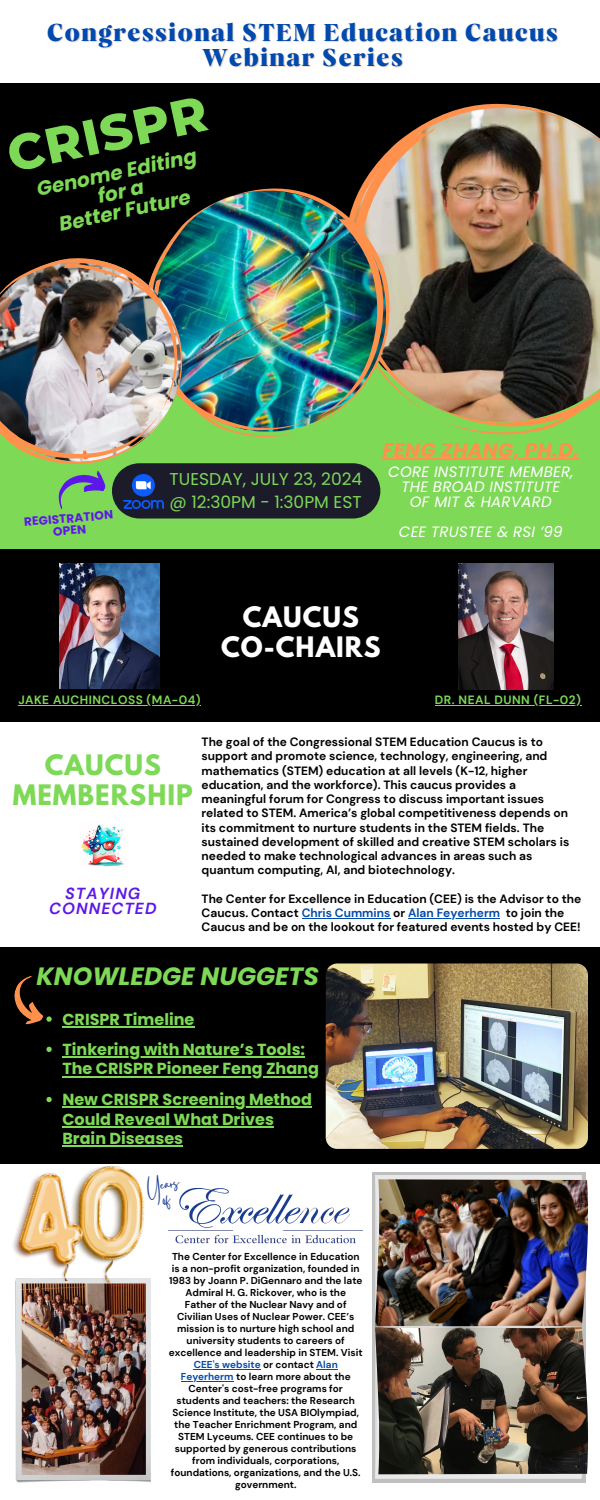
<style>
.page{position:relative;width:600px;height:1500px;background:#000}
.page>*{position:absolute;margin:0;border:0;box-sizing:border-box;transform-origin:0 0}
.t1{font:800 50px "Montserrat";color:#7ed957}
.t2{font:25px "Carelia Upright";letter-spacing:.04em;color:#004aad}
.t3{font:700 25px/30px "League Spartan";letter-spacing:.04em;color:#7ed957;text-align:center}
.t4{font:italic 700 25px "Poppins";color:#7ed957}
.t5{font:700 25px/30px "League Spartan";letter-spacing:.04em;color:#fff;text-align:center}
.t6{font:20.1px "Gistesy";color:#1b3e93}
.t7{font:italic 700 20px/19.5px "Poppins";color:#7ed957;text-align:center}
.t8{font:italic 700 20px "Poppins";letter-spacing:.015em;color:#ff914d}
.t9{font:17.1px "Poppins";color:#7ed957}
.t10{font:700 16px/19.5px "Poppins";color:#7ed957}
.t11{font:italic 700 16px/15.8px "DM Sans";letter-spacing:.07em;color:#5e17eb;text-align:center}
.t12{font:italic 15px "Poppins";letter-spacing:.015em;color:#fff}
.t13{font:700 12px/14.2px "DM Sans";color:#000}
.t14{font:700 12px "DM Sans";letter-spacing:.04em;color:#7ed957}
.t15{font:700 12px/12px "Poppins";color:#5e17eb;text-align:center}
.t16{font:700 10px/12px "DM Sans";color:#000;text-align:center}
.s1{color:#004aad}
</style>
<div class="page">
<div style="left:0;top:324px;width:600px;height:225px;background:#7ed957"></div>
<img style="left:399px;top:103px;width:201px;height:357px">
<img style="left:174px;top:141px;width:259px;height:319px">
<svg style="left:58px;top:459px;width:322px;height:60px"></svg>
<img style="left:0;top:236px;width:204px;height:253px">
<div style="left:0;top:722px;width:600px;height:225px;background:#fff"></div>
<hr style="left:302px;top:918px;width:88px;height:1px;background:#004aad">
<hr style="left:408px;top:918px;width:92px;height:1px;background:#004aad">
<img style="left:81px;top:824px;width:43px;height:43px">
<hr style="left:435px;top:705px;width:146px;height:1px;background:#7ed957">
<img style="left:459px;top:564px;width:94px;height:126px">
<hr style="left:18px;top:705px;width:183px;height:1px;background:#7ed957">
<img style="left:59px;top:564px;width:101px;height:125px">
<div style="left:0;top:0;width:600px;height:83px;background:#fff"></div>
<img style="left:326px;top:963px;width:262px;height:186px;border-radius:12px">
<svg style="left:14px;top:976px;width:38px;height:49px"></svg>
<hr style="left:62px;top:1026px;width:132px;height:2px;background:#7ed957">
<svg style="left:46px;top:1047px;width:6px;height:5px"></svg>
<hr style="left:62px;top:1056px;width:243px;height:2px;background:#7ed957">
<hr style="left:62px;top:1076px;width:257px;height:1px;background:#7ed957">
<svg style="left:46px;top:1097px;width:6px;height:5px"></svg>
<hr style="left:62px;top:1107px;width:250px;height:1px;background:#7ed957">
<hr style="left:62px;top:1126px;width:212px;height:2px;background:#7ed957">
<hr style="left:62px;top:1146px;width:121px;height:1px;background:#7ed957">
<div style="left:0;top:1164px;width:600px;height:336px;background:#fff"></div>
<img style="left:169px;top:1189px;width:194px;height:55px">
<div style="left:372px;top:1172px;width:213px;height:310px;background:#bfbfbf"></div>
<img style="left:375px;top:1175px;width:209px;height:304px">
<img style="left:16px;top:1278px;width:135px;height:204px">
<hr style="left:194px;top:1369px;width:67px;height:1px;background:#004aad">
<svg style="left:316px;top:1369px;width:22px;height:1px"></svg>
<hr style="left:181px;top:1381px;width:53px;height:1px;background:#004aad">
<img style="left:92px;top:1165px;width:53px;height:119px">
<img style="left:13px;top:1170px;width:79px;height:120px">
<svg style="left:169px;top:1194px;width:4px;height:16px"></svg>
<p class="t2" style="left:47px;top:18px;width:513px">Congressional STEM Education Caucus</p>
<p class="t2" style="left:202px;top:43px;width:202px">Webinar Series</p>
<h5 class="t1" style="left:2px;top:125px;width:205px;rotate:-12deg">CRISPR</h5>
<p class="t7" style="left:35px;top:180px;width:165px;rotate:-12deg">Genome Editing for a<br>Better Future</p>
<p class="t15" style="left:24px;top:516px;width:91px;rotate:-5deg">REGISTRATION<br>OPEN</p>
<p class="t9" style="left:170px;top:467px;width:194px">TUESDAY, JULY 23, 2024</p>
<p class="t9" style="left:170px;top:491px;width:194px">@ 12:30PM - 1:30PM EST</p>
<h1 class="t8" style="left:383px;top:436px;width:198px">FENG ZHANG, PH.D.</h1>
<h3 class="t12" style="left:388px;top:461px;width:187px">CORE INSTITUTE MEMBER,</h3>
<p class="t12" style="left:401px;top:476px;width:160px">THE BROAD INSTITUTE</p>
<p class="t12" style="left:410px;top:491px;width:143px">OF MIT &amp; HARVARD</p>
<h4 class="t12" style="left:399px;top:521px;width:165px">CEE TRUSTEE &amp; RSI ’99</h4>
<h2 class="t5" style="left:221px;top:605px;width:161px">CAUCUS<br>CO-CHAIRS</h2>
<p class="t14" style="left:18px;top:692px;width:184px">JAKE AUCHINCLOSS (MA-04)</p>
<h2 class="t14" style="left:435px;top:692px;width:148px">DR. NEAL DUNN (FL-02)</h2>
<p class="t3" style="left:13px;top:753px;width:182px">CAUCUS<br>MEMBERSHIP</p>
<p class="t11" style="left:49px;top:885px;width:109px">STAYING<br>CONNECTED</p>
<p class="t13" style="left:202px;top:735px;width:369px">The goal of the Congressional STEM Education Caucus is to support and promote science, technology, engineering, and mathematics (STEM) education at all levels (K-12, higher education, and the workforce). This caucus provides a meaningful forum for Congress to discuss important issues related to STEM. America’s global competitiveness depends on its commitment to nurture students in the STEM fields. The sustained development of skilled and creative STEM scholars is needed to make technological advances in areas such as quantum computing, AI, and biotechnology.</p>
<p class="t13" style="left:202px;top:892px;width:381px">The Center for Excellence in Education (CEE) is the Advisor to the<br>Caucus. Contact <span class="s1">Chris Cummins</span> or <span class="s1">Alan Feyerherm</span> to join the</p>
<p class="t13" style="left:202px;top:920px;width:381px">Caucus and be on the lookout for featured events hosted by CEE!</p>
<p class="t4" style="left:36px;top:959px;width:284px">KNOWLEDGE NUGGETS</p>
<p class="t10" style="left:62px;top:1009px;width:134px">CRISPR Timeline</p>
<p class="t10" style="left:62px;top:1040px;width:244px">Tinkering with Nature’s Tools:</p>
<h2 class="t10" style="left:62px;top:1059px;width:258px">The CRISPR Pioneer Feng Zhang</h2>
<p class="t10" style="left:62px;top:1090px;width:251px">New CRISPR Screening Method<br>Could Reveal What Drives<br>Brain Diseases</p>
<p class="t6" style="left:143px;top:1175px;width:35px;rotate:-13deg">Years</p>
<p class="t16" style="left:169px;top:1251px;width:195px">The Center for Excellence in Education is a non-profit organization, founded in 1983 by Joann P. DiGennaro and the late Admiral H. G. Rickover, who is the Father of the Nuclear Navy and of Civilian Uses of Nuclear Power. CEE’s mission is to nurture high school and university students to careers of excellence and leadership in STEM. Visit <span class="s1">CEE's website</span> or contact <span class="s1">Alan</span></p>
<p class="t16" style="left:171px;top:1371px;width:191px"><span class="s1">Feyerherm</span> to learn more about the Center's cost-free programs for students and teachers: the Research Science Institute, the USA BIOlympiad, the Teacher Enrichment Program, and STEM Lyceums. CEE continues to be supported by generous contributions from individuals, corporations, foundations, organizations, and the U.S. government.</p>
</div>
